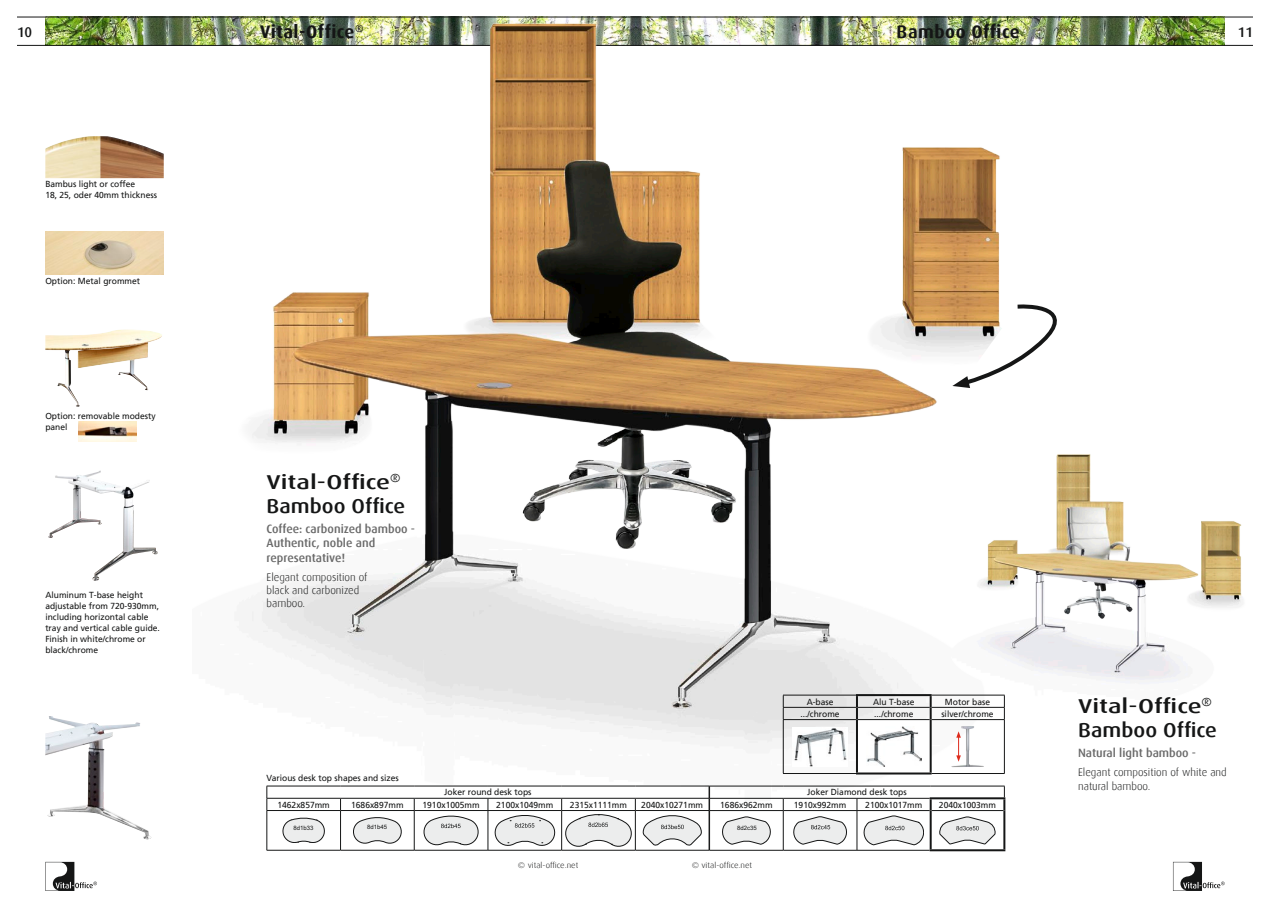
<style>
.page{position:relative;width:1270px;height:908px;background:#fff}
.page>*{position:absolute;margin:0;border:0;box-sizing:border-box;transform-origin:0 0}
.t1{font:500 20px/24px "Dax";color:#151616;scale:1.3 1}
.t2{font:700 18px "Dax";letter-spacing:.025em;color:#151616}
.t3{font:500 14px "Dax";color:#151616}
.t4{font:500 12px/14.4px "Dax";color:#686868}
.t5{font:300 11px/13.2px "Dax";color:#151616}
.t6{font:8.8px/11px "Frutiger LT";color:#151616}
.t7{font:300 8px "Dax";color:#151616;scale:1.1 1}
.t8{font:6px "Arial";color:#151616}
</style>
<div class="page">
<img style="left:45px;top:18px;width:148px;height:27px">
<svg style="left:45px;top:861px;width:52px;height:29px"></svg>
<hr style="left:17px;top:17px;width:1236px;height:1px;background:#151616">
<hr style="left:17px;top:45px;width:1236px;height:1px;background:#151616">
<svg style="left:1173px;top:861px;width:52px;height:29px"></svg>
<img style="left:193px;top:17px;width:1032px;height:799px">
<img style="left:45px;top:329px;width:117px;height:77px">
<img style="left:45px;top:136px;width:119px;height:42px">
<img style="left:45px;top:231px;width:119px;height:43px">
<img style="left:48px;top:470px;width:110px;height:110px">
<img style="left:45px;top:716px;width:107px;height:123px">
<div style="left:857px;top:719px;width:74px;height:54px;background:#fff"></div>
<hr style="left:932px;top:719px;width:73px;height:1px;background:#151616">
<hr style="left:783px;top:694px;width:73px;height:1px;background:#151616">
<hr style="left:783px;top:706px;width:73px;height:1px;background:#151616">
<svg style="left:783px;top:695px;width:1px;height:24px"></svg>
<hr style="left:783px;top:719px;width:73px;height:1px;background:#151616">
<hr style="left:783px;top:719px;width:1px;height:53px;background:#151616">
<hr style="left:783px;top:772px;width:73px;height:1px;background:#151616">
<hr style="left:858px;top:706px;width:72px;height:1px;background:#151616">
<hr style="left:858px;top:719px;width:72px;height:1px;background:#151616">
<hr style="left:1004px;top:719px;width:1px;height:53px;background:#151616">
<hr style="left:932px;top:772px;width:73px;height:1px;background:#151616">
<hr style="left:856px;top:693px;width:76px;height:2px;background:#151616">
<svg style="left:856px;top:695px;width:2px;height:24px"></svg>
<hr style="left:856px;top:719px;width:2px;height:53px;background:#151616">
<hr style="left:930px;top:719px;width:2px;height:53px;background:#151616">
<hr style="left:856px;top:772px;width:76px;height:2px;background:#151616">
<img style="left:793px;top:727px;width:54px;height:38px">
<img style="left:867px;top:726px;width:54px;height:40px">
<img style="left:951px;top:725px;width:33px;height:41px">
<svg style="left:956px;top:731px;width:5px;height:30px"></svg>
<div style="left:857px;top:810px;width:74px;height:39px;background:#fff"></div>
<hr style="left:857px;top:797px;width:73px;height:1px;background:#151616">
<hr style="left:857px;top:810px;width:73px;height:1px;background:#151616">
<hr style="left:932px;top:810px;width:71px;height:1px;background:#151616">
<hr style="left:857px;top:849px;width:73px;height:1px;background:#151616">
<hr style="left:709px;top:785px;width:74px;height:1px;background:#151616">
<hr style="left:783px;top:785px;width:74px;height:1px;background:#151616">
<hr style="left:857px;top:785px;width:74px;height:1px;background:#151616">
<hr style="left:931px;top:785px;width:74px;height:1px;background:#151616">
<hr style="left:709px;top:797px;width:74px;height:1px;background:#151616">
<hr style="left:783px;top:797px;width:74px;height:1px;background:#151616">
<svg style="left:783px;top:798px;width:1px;height:12px"></svg>
<svg style="left:857px;top:798px;width:1px;height:12px"></svg>
<hr style="left:709px;top:810px;width:74px;height:1px;background:#151616">
<hr style="left:783px;top:810px;width:74px;height:1px;background:#151616">
<hr style="left:783px;top:810px;width:1px;height:39px;background:#151616">
<hr style="left:857px;top:810px;width:1px;height:39px;background:#151616">
<hr style="left:709px;top:849px;width:74px;height:1px;background:#151616">
<hr style="left:783px;top:849px;width:74px;height:1px;background:#151616">
<hr style="left:930px;top:797px;width:75px;height:2px;background:#151616">
<svg style="left:930px;top:799px;width:2px;height:11px"></svg>
<svg style="left:1003px;top:786px;width:2px;height:24px"></svg>
<hr style="left:930px;top:810px;width:2px;height:38px;background:#151616">
<hr style="left:1003px;top:810px;width:2px;height:38px;background:#151616">
<hr style="left:930px;top:848px;width:75px;height:2px;background:#151616">
<svg style="left:722px;top:815px;width:49px;height:29px"></svg>
<svg style="left:793px;top:815px;width:54px;height:29px"></svg>
<svg style="left:864px;top:815px;width:60px;height:29px"></svg>
<svg style="left:939px;top:816px;width:57px;height:27px"></svg>
<div style="left:414px;top:810px;width:74px;height:39px;background:#fff"></div>
<hr style="left:488px;top:797px;width:74px;height:1px;background:#151616">
<hr style="left:562px;top:797px;width:73px;height:1px;background:#151616">
<hr style="left:635px;top:797px;width:74px;height:1px;background:#151616">
<svg style="left:709px;top:785px;width:1px;height:25px"></svg>
<hr style="left:488px;top:809px;width:74px;height:1px;background:#151616">
<hr style="left:561px;top:810px;width:1px;height:39px;background:#151616">
<hr style="left:635px;top:809px;width:74px;height:1px;background:#151616">
<hr style="left:635px;top:810px;width:1px;height:39px;background:#151616">
<hr style="left:709px;top:810px;width:1px;height:39px;background:#151616">
<hr style="left:488px;top:849px;width:74px;height:1px;background:#151616">
<hr style="left:562px;top:849px;width:73px;height:1px;background:#151616">
<hr style="left:635px;top:849px;width:74px;height:1px;background:#151616">
<hr style="left:267px;top:785px;width:74px;height:1px;background:#151616">
<hr style="left:341px;top:785px;width:73px;height:1px;background:#151616">
<hr style="left:414px;top:785px;width:74px;height:1px;background:#151616">
<hr style="left:488px;top:785px;width:74px;height:1px;background:#151616">
<hr style="left:562px;top:785px;width:73px;height:1px;background:#151616">
<hr style="left:635px;top:785px;width:74px;height:1px;background:#151616">
<hr style="left:267px;top:797px;width:74px;height:1px;background:#151616">
<svg style="left:267px;top:785px;width:1px;height:24px"></svg>
<hr style="left:341px;top:797px;width:73px;height:1px;background:#151616">
<hr style="left:267px;top:809px;width:74px;height:1px;background:#151616">
<hr style="left:267px;top:810px;width:1px;height:39px;background:#151616">
<hr style="left:341px;top:809px;width:73px;height:1px;background:#151616">
<hr style="left:340px;top:810px;width:1px;height:39px;background:#151616">
<hr style="left:267px;top:849px;width:74px;height:1px;background:#151616">
<hr style="left:341px;top:849px;width:73px;height:1px;background:#151616">
<hr style="left:414px;top:809px;width:74px;height:1px;background:#151616">
<hr style="left:414px;top:797px;width:74px;height:1px;background:#151616">
<hr style="left:414px;top:810px;width:1px;height:39px;background:#151616">
<hr style="left:488px;top:810px;width:1px;height:39px;background:#151616">
<hr style="left:414px;top:849px;width:74px;height:1px;background:#151616">
<svg style="left:283px;top:817px;width:42px;height:25px"></svg>
<svg style="left:353px;top:817px;width:49px;height:26px"></svg>
<svg style="left:423px;top:815px;width:56px;height:29px"></svg>
<svg style="left:495px;top:814px;width:60px;height:31px"></svg>
<svg style="left:561px;top:798px;width:75px;height:48px"></svg>
<svg style="left:643px;top:814px;width:59px;height:31px"></svg>
<img style="left:899px;top:445px;width:344px;height:270px">
<svg style="left:952px;top:267px;width:126px;height:138px"></svg>
<img style="left:79px;top:421px;width:58px;height:20px">
<h2 class="t2" style="left:260px;top:22px;width:105px">Vital-Office<sup>®</sup></h2>
<h2 class="t2" style="left:897px;top:22px;width:125px">Bamboo Office</h2>
<h3 class="t3" style="left:17px;top:24px;width:17px">10</h3>
<h3 class="t3" style="left:1238px;top:24px;width:17px">11</h3>
<p class="t6" style="left:45px;top:179px;width:113px">Bambus light or coffee<br>18, 25, oder 40mm thickness</p>
<p class="t6" style="left:45px;top:275px;width:96px">Option: Metal grommet</p>
<p class="t6" style="left:45px;top:410px;width:112px">Option: removable modesty panel</p>
<p class="t6" style="left:45px;top:589px;width:116px">Aluminum T-base height adjustable from 720-930mm, including horizontal cable tray and vertical cable guide.<br>Finish in white/chrome or black/chrome</p>
<h1 class="t1" style="left:267px;top:470px;width:108px">Vital-Office<sup>®<br></sup>Bamboo Office</h1>
<h3 class="t4" style="left:267px;top:521px;width:150px">Coffee: carbonized bamboo -<br>Authentic, noble and representative!</h3>
<p class="t5" style="left:267px;top:570px;width:102px">Elegant composition of black and carbonized bamboo.</p>
<p class="t6" style="left:807px;top:695px;width:28px">A-base</p>
<p class="t6" style="left:873px;top:695px;width:43px">Alu T-base</p>
<p class="t6" style="left:945px;top:695px;width:47px">Motor base</p>
<p class="t6" style="left:801px;top:708px;width:41px">.../chrome</p>
<p class="t6" style="left:874px;top:708px;width:41px">.../chrome</p>
<p class="t6" style="left:941px;top:708px;width:54px">silver/chrome</p>
<p class="t6" style="left:267px;top:772px;width:134px">Various desk top shapes and sizes</p>
<p class="t6" style="left:444px;top:786px;width:89px">Joker round desk tops</p>
<p class="t6" style="left:277px;top:798px;width:54px">1462x857mm</p>
<p class="t6" style="left:351px;top:798px;width:54px">1686x897mm</p>
<p class="t6" style="left:423px;top:798px;width:59px">1910x1005mm</p>
<p class="t6" style="left:496px;top:798px;width:59px">2100x1049mm</p>
<p class="t6" style="left:570px;top:798px;width:59px">2315x1111mm</p>
<p class="t6" style="left:641px;top:798px;width:63px">2040x10271mm</p>
<p class="t8" style="left:293px;top:823px;width:22px">8d1b33</p>
<p class="t8" style="left:367px;top:823px;width:22px">8d1b45</p>
<p class="t6" style="left:807px;top:786px;width:101px">Joker Diamond desk tops</p>
<p class="t6" style="left:720px;top:798px;width:54px">1686x962mm</p>
<p class="t6" style="left:794px;top:798px;width:54px">1910x992mm</p>
<p class="t6" style="left:865px;top:798px;width:59px">2100x1017mm</p>
<p class="t6" style="left:939px;top:798px;width:59px">2040x1003mm</p>
<p class="t8" style="left:737px;top:823px;width:21px">8d2c35</p>
<p class="t7" style="left:518px;top:860px;width:56px">© vital-office.net</p>
<p class="t7" style="left:692px;top:860px;width:56px">© vital-office.net</p>
<h1 class="t1" style="left:1078px;top:693px;width:108px">Vital-Office<sup>®<br></sup>Bamboo Office</h1>
<h3 class="t4" style="left:1078px;top:745px;width:119px">Natural light bamboo -</h3>
<p class="t5" style="left:1078px;top:765px;width:150px">Elegant composition of white and natural bamboo.</p>
</div>
